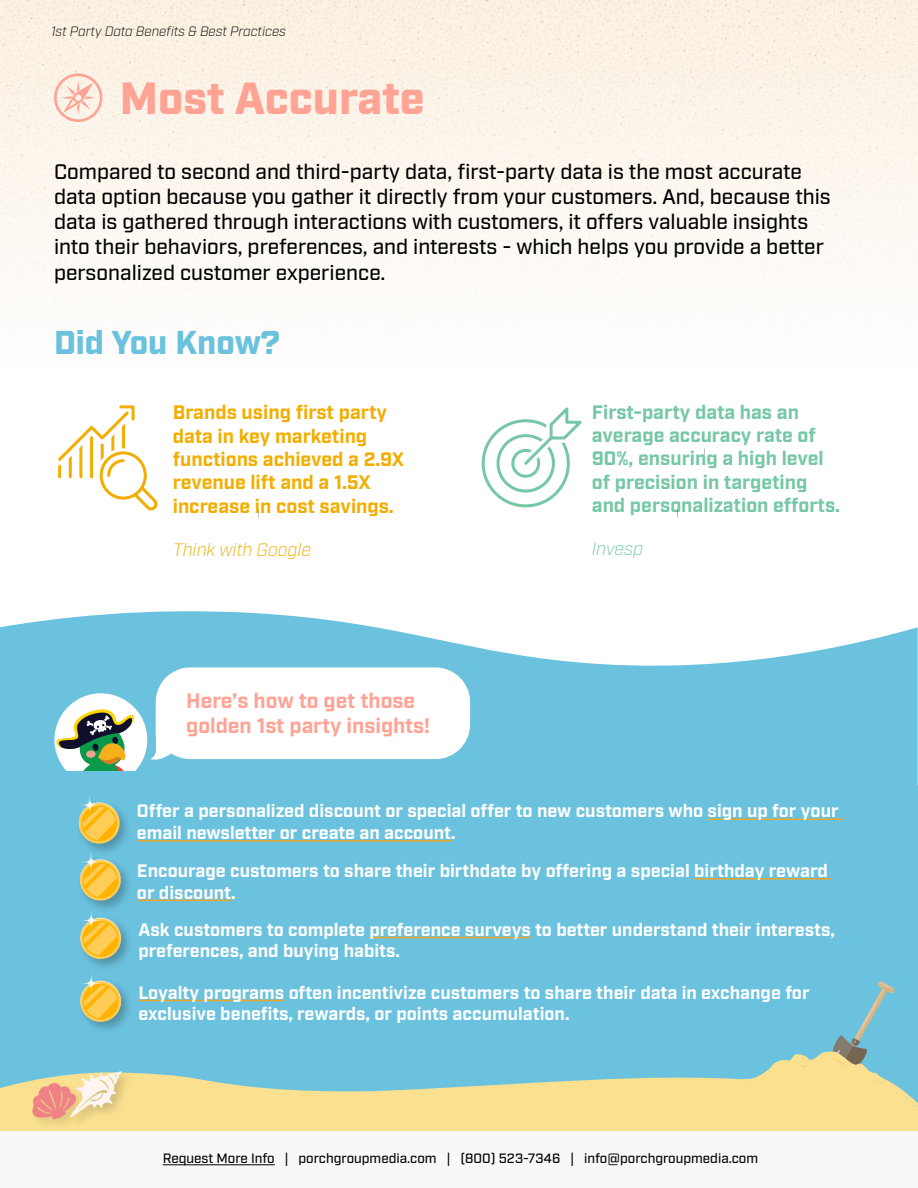
<style>
.page{position:relative;width:918px;height:1188px;background:#fff}
.page>*{position:absolute;margin:0;border:0;box-sizing:border-box;transform-origin:0 0}
.t1{font:900 45px "Industry";letter-spacing:-.005em;color:#ffa394}
.t2{font:900 33px "Industry";color:#6ac2de}
.t3{font:500 21px/25.2px "Industry";color:#000}
.t4{font:700 21px/25.2px "Industry";color:#ffa394}
.t5{font:700 19.5px/23.4px "Industry";color:#75c7a5}
.t6{font:700 19.5px/23.4px "Industry";color:#f2ae00}
.t7{font:700 18px/21.6px "Industry";color:#fff}
.t8{font:italic 300 18px "Industry";color:#f2ae00}
.t9{font:italic 300 18px "Industry";color:#75c7a5}
.t10{font:500 13.5px "Industry";color:#000}
.t11{font:italic 300 13.5px "Industry";color:#000}
</style>
<div class="page">
<svg style="left:0;top:611px;width:918px;height:446px;background:#75c6e0"></svg>
<img style="left:0;top:0;width:918px;height:326px">
<svg style="left:54px;top:74px;width:48px;height:48px;background:#fcdbcf"></svg>
<div style="left:54px;top:693px;width:93px;height:93px;background:#fff;border-radius:50%"></div>
<div style="left:32px;top:772px;width:126px;height:53px;background:#6ac2de"></div>
<svg style="left:150px;top:667px;width:320px;height:95px"></svg>
<hr style="left:708px;top:818px;width:135px;height:2px;background:#eba629">
<hr style="left:137px;top:840px;width:314px;height:2px;background:#eba629">
<div style="left:76px;top:794px;width:56px;height:62px;background:#000;opacity:.25"></div>
<svg style="left:56px;top:706px;width:80px;height:138px"></svg>
<hr style="left:694px;top:878px;width:138px;height:2px;background:#eba629">
<hr style="left:137px;top:900px;width:94px;height:1px;background:#eba629">
<div style="left:77px;top:851px;width:57px;height:62px;background:#000;opacity:.25"></div>
<svg style="left:80px;top:852px;width:41px;height:49px;background:#cbc170"></svg>
<hr style="left:369px;top:937px;width:162px;height:1px;background:#eba629">
<div style="left:77px;top:910px;width:57px;height:62px;background:#000;opacity:.25"></div>
<svg style="left:80px;top:911px;width:41px;height:48px;background:#cec16e"></svg>
<hr style="left:138px;top:1000px;width:146px;height:1px;background:#eba629">
<div style="left:77px;top:973px;width:57px;height:62px;background:#000;opacity:.25"></div>
<svg style="left:80px;top:974px;width:41px;height:48px;background:#cec16e"></svg>
<svg style="left:0;top:1066px;width:918px;height:65px;background:#d6d8a2"></svg>
<div style="left:29px;top:1080px;width:60px;height:52px;background:#000;opacity:.11"></div>
<div style="left:68px;top:1069px;width:66px;height:61px;background:#000;opacity:.17"></div>
<svg style="left:31px;top:1071px;width:91px;height:48px"></svg>
<svg style="left:720px;top:981px;width:198px;height:125px;background:#97c8c2"></svg>
<svg style="left:58px;top:405px;width:100px;height:106px"></svg>
<svg style="left:481px;top:407px;width:101px;height:101px"></svg>
<div style="left:0;top:1132px;width:918px;height:56px;background:#f8f8f8"></div>
<hr style="left:163px;top:1164px;width:112px;height:1px;background:#000">
<p class="t11" style="left:51px;top:23px;width:237px">1st Party Data Benefits &amp; Best Practices</p>
<h1 class="t1" style="left:120px;top:71px;width:306px">Most Accurate</h1>
<p class="t3" style="left:54px;top:160px;width:778px">Compared to second and third-party data, first-party data is the most accurate data option because you gather it directly from your customers. And, because this data is gathered through interactions with customers, it offers valuable insights into their behaviors, preferences, and interests - which helps you provide a better personalized customer experience.</p>
<h2 class="t2" style="left:54px;top:323px;width:228px">Did You Know?</h2>
<p class="t6" style="left:173px;top:402px;width:233px">Brands using first party data in key marketing functions achieved a 2.9X revenue lift and a 1.5X increase in cost savings.</p>
<p class="t8" style="left:173px;top:539px;width:140px">Think with Google</p>
<p class="t4" style="left:186px;top:689px;width:245px">Here’s how to get those golden 1st party insights!</p>
<p class="t5" style="left:592px;top:401px;width:250px">First-party data has an average accuracy rate of<br>90%, ensuring a high level of precision in targeting and personalization efforts.</p>
<p class="t9" style="left:592px;top:538px;width:53px">Invesp</p>
<p class="t7" style="left:137px;top:801px;width:703px">Offer a personalized discount or special offer to new customers who sign up for your email newsletter or create an account.</p>
<p class="t7" style="left:137px;top:861px;width:692px">Encourage customers to share their birthdate by offering a special birthday reward or discount.</p>
<p class="t7" style="left:138px;top:920px;width:698px">Ask customers to complete preference surveys to better understand their interests, preferences, and buying habits.</p>
<p class="t7" style="left:138px;top:983px;width:673px">Loyalty programs often incentivize customers to share their data in exchange for exclusive benefits, rewards, or points accumulation.</p>
<p class="t10" style="left:163px;top:1151px;width:597px">Request More Info | porchgroupmedia.com | (800) 523-7346 | info@porchgroupmedia.com</p>
</div>
